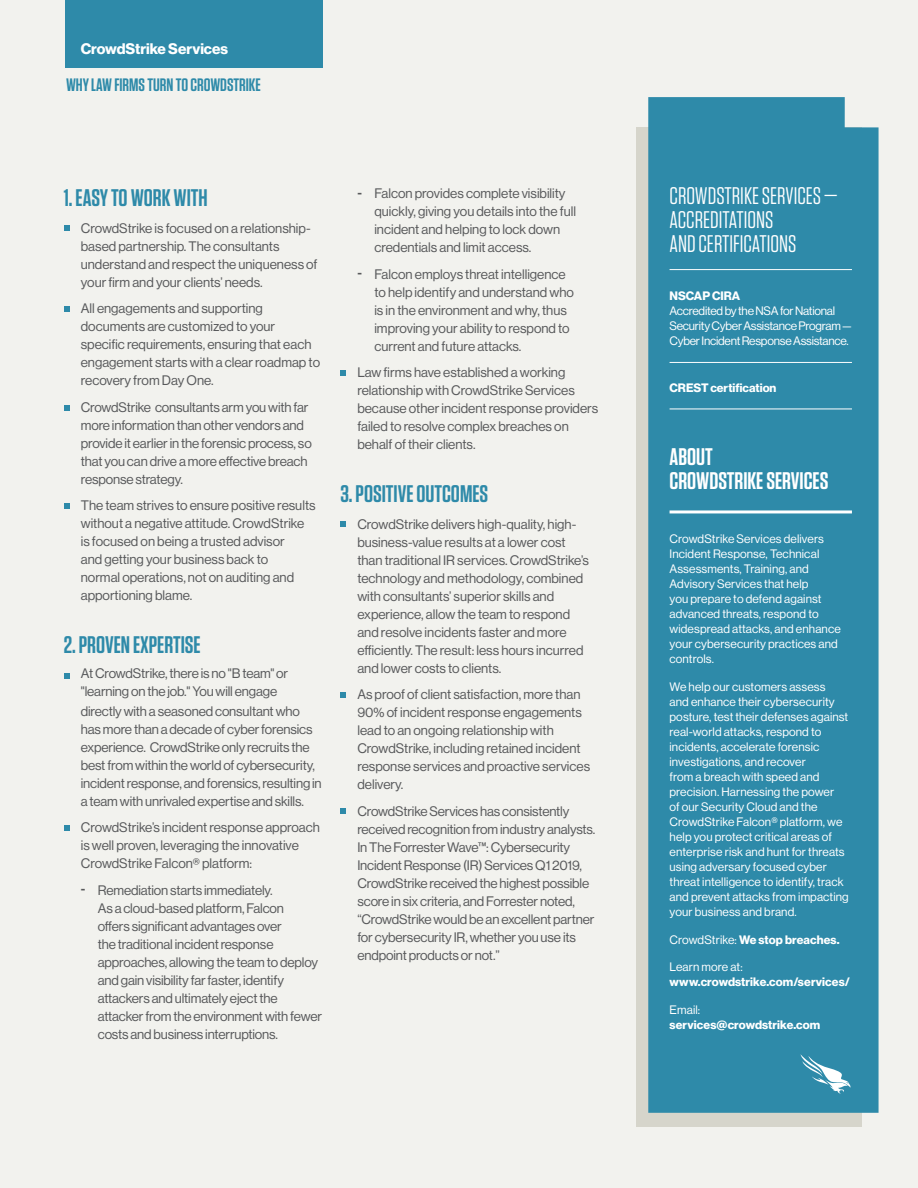
<style>
.page{position:relative;width:918px;height:1188px;background:#f2f2ee}
.page>*{position:absolute;margin:0;border:0;box-sizing:border-box;transform-origin:0 0}
.t1{font:600 24px "Tungsten";color:#2e8aa9}
.t2{font:24px/24px "Tungsten";color:#fff}
.t3{font:600 24px/24px "Tungsten";color:#fff}
.t4{font:600 18px "Tungsten";color:#2e8aa9}
.t5{font:700 15px "Haas Grot Disp 75";color:#fff}
.t6{font:13.5px/18px "Haas Grot Disp 55 Roman";letter-spacing:-.005em;color:#58595b}
.t7{font:12px/15px "Haas Grot Disp 55 Roman";letter-spacing:.01em;color:#fff}
.t8{font:700 12px "Haas Grot Disp 75";letter-spacing:.01em;color:#fff}
.t9{font:12px/15px "Haas Grot Disp 55 Roman";letter-spacing:-.02em;color:#fff}
.s1{font-family:"Haas Grot Disp 65";font-weight:500}
.s2{font-family:"Haas Grot Disp 55 Roman";font-weight:400}
</style>
<div class="page">
<div style="left:65px;top:0;width:258px;height:68px;background:#2e8aa9"></div>
<svg style="left:64px;top:226px;width:6px;height:5px"></svg>
<svg style="left:64px;top:306px;width:6px;height:6px"></svg>
<svg style="left:64px;top:405px;width:6px;height:5px"></svg>
<svg style="left:64px;top:503px;width:6px;height:6px"></svg>
<svg style="left:64px;top:673px;width:6px;height:5px"></svg>
<svg style="left:64px;top:825px;width:6px;height:6px"></svg>
<svg style="left:340px;top:370px;width:6px;height:6px"></svg>
<svg style="left:340px;top:521px;width:6px;height:6px"></svg>
<svg style="left:340px;top:692px;width:6px;height:6px"></svg>
<svg style="left:340px;top:808px;width:6px;height:6px"></svg>
<div style="left:636px;top:127px;width:226px;height:1000px;background:#d6d5cb"></div>
<div style="left:648px;top:97px;width:231px;height:1016px;background:#2e8aa9"></div>
<hr style="left:670px;top:269px;width:182px;height:1px;background:#fff">
<hr style="left:670px;top:362px;width:182px;height:1px;background:#fff">
<hr style="left:670px;top:409px;width:182px;height:1px;background:#fff">
<hr style="left:670px;top:510px;width:182px;height:3px;background:#fff">
<svg style="left:801px;top:1054px;width:50px;height:40px;background:#5da4bc"></svg>
<p class="t5" style="left:81px;top:39px;width:149px">CrowdStrike Services</p>
<h2 class="t4" style="left:66px;top:75px;width:196px">WHY LAW FIRMS TURN TO CROWDSTRIKE</h2>
<h1 class="t1" style="left:64px;top:185px;width:145px">1. EASY TO WORK WITH</h1>
<p class="t6" style="left:81px;top:219px;width:238px">CrowdStrike is focused on a relationship&shy;based partnership. The consultants understand and respect the uniqueness of your firm and your clients’ needs.</p>
<p class="t6" style="left:81px;top:300px;width:241px">All engagements and supporting documents are customized to your specific requirements, ensuring that each engagement starts with a clear roadmap to recovery from Day One.</p>
<p class="t6" style="left:81px;top:398px;width:233px">CrowdStrike consultants arm you with far more information than other vendors and provide it earlier in the forensic process, so that you can drive a more effective breach response strategy.</p>
<p class="t6" style="left:81px;top:497px;width:236px">The team strives to ensure positive results without a negative attitude. CrowdStrike is focused on being a trusted advisor<br>and getting your business back to<br>normal operations, not on auditing and apportioning blame.</p>
<h1 class="t1" style="left:64px;top:632px;width:138px">2. PROVEN EXPERTISE</h1>
<p class="t6" style="left:81px;top:665px;width:209px">At CrowdStrike, there is no "B team" or "learning on the job." You will engage</p>
<p class="t6" style="left:81px;top:702px;width:242px">directly with a seasoned consultant who has more than a decade of cyber forensics experience. CrowdStrike only recruits the best from within the world of cybersecurity, incident response, and forensics, resulting in a team with unrivaled expertise and skills.</p>
<p class="t6" style="left:81px;top:819px;width:241px">CrowdStrike’s incident response approach is well proven, leveraging the innovative<br>CrowdStrike Falcon® platform:</p>
<p class="t6" style="left:98px;top:881px;width:226px;text-indent:-17px"><span class="s1">-</span> Remediation starts immediately.<br>As a cloud-based platform, Falcon<br>offers significant advantages over<br>the traditional incident response approaches, allowing the team to deploy and gain visibility far faster, identify attackers and ultimately eject the attacker from the environment with fewer costs and business interruptions.</p>
<p class="t6" style="left:374px;top:185px;width:203px;text-indent:-17px"><span class="s1">-</span> Falcon provides complete visibility quickly, giving you details into the full incident and helping to lock down credentials and limit access.</p>
<p class="t6" style="left:374px;top:265px;width:201px;text-indent:-17px"><span class="s1">-</span> Falcon employs threat intelligence to help identify and understand who is in the environment and why, thus improving your ability to respond to current and future attacks.</p>
<p class="t6" style="left:357px;top:364px;width:242px">Law firms have established a working relationship with CrowdStrike Services because other incident response providers failed to resolve complex breaches on behalf of their clients.</p>
<h1 class="t1" style="left:340px;top:481px;width:149px">3. POSITIVE OUTCOMES</h1>
<p class="t6" style="left:357px;top:515px;width:233px">CrowdStrike delivers high-quality, high&shy;business-value results at a lower cost than traditional IR services. CrowdStrike’s technology and methodology, combined with consultants’ superior skills and experience, allow the team to respond and resolve incidents faster and more efficiently. The result: less hours incurred and lower costs to clients.</p>
<p class="t6" style="left:357px;top:686px;width:234px">As proof of client satisfaction, more than 90% of incident response engagements lead to an ongoing relationship with CrowdStrike, including retained incident response services and proactive services delivery.</p>
<p class="t6" style="left:357px;top:802px;width:240px">CrowdStrike Services has consistently received recognition from industry analysts.<br>In The Forrester Wave™: Cybersecurity Incident Response (IR) Services Q1 2019, CrowdStrike received the highest possible score in six criteria, and Forrester noted, “CrowdStrike would be an excellent partner for cybersecurity IR, whether you use its endpoint products or not.”</p>
<h1 class="t2" style="left:670px;top:184px;width:170px">CROWDSTRIKE SERVICES —<br>ACCREDITATIONS<br>AND CERTIFICATIONS</h1>
<p class="t8" style="left:670px;top:289px;width:72px">NSCAP CIRA</p>
<p class="t9" style="left:670px;top:304px;width:184px">Accredited by the NSA for National<br>Security Cyber Assistance Program —<br>Cyber Incident Response Assistance.</p>
<p class="t8" style="left:670px;top:380px;width:108px">CREST certification</p>
<h1 class="t3" style="left:670px;top:445px;width:160px">ABOUT<br>CROWDSTRIKE SERVICES</h1>
<p class="t7" style="left:670px;top:532px;width:173px">CrowdStrike Services delivers<br>Incident Response, Technical<br>Assessments, Training, and<br>Advisory Services that help<br>you prepare to defend against advanced threats, respond to widespread attacks, and enhance your cybersecurity practices and controls.</p>
<p class="t7" style="left:670px;top:679px;width:181px">We help our customers assess<br>and enhance their cybersecurity posture, test their defenses against real-world attacks, respond to incidents, accelerate forensic investigations, and recover<br>from a breach with speed and precision. Harnessing the power<br>of our Security Cloud and the<br>CrowdStrike Falcon® platform, we help you protect critical areas of enterprise risk and hunt for threats using adversary focused cyber threat intelligence to identify, track and prevent attacks from impacting your business and brand.</p>
<p class="t8" style="left:670px;top:933px;width:172px"><span class="s2">CrowdStrike:</span> We stop breaches.</p>
<p class="t7" style="left:670px;top:960px;width:75px">Learn more at:</p>
<p class="t8" style="left:670px;top:975px;width:182px">www.crowdstrike.com/services/</p>
<p class="t7" style="left:670px;top:1003px;width:32px">Email:</p>
<p class="t8" style="left:670px;top:1018px;width:152px">services@crowdstrike.com</p>
</div>
